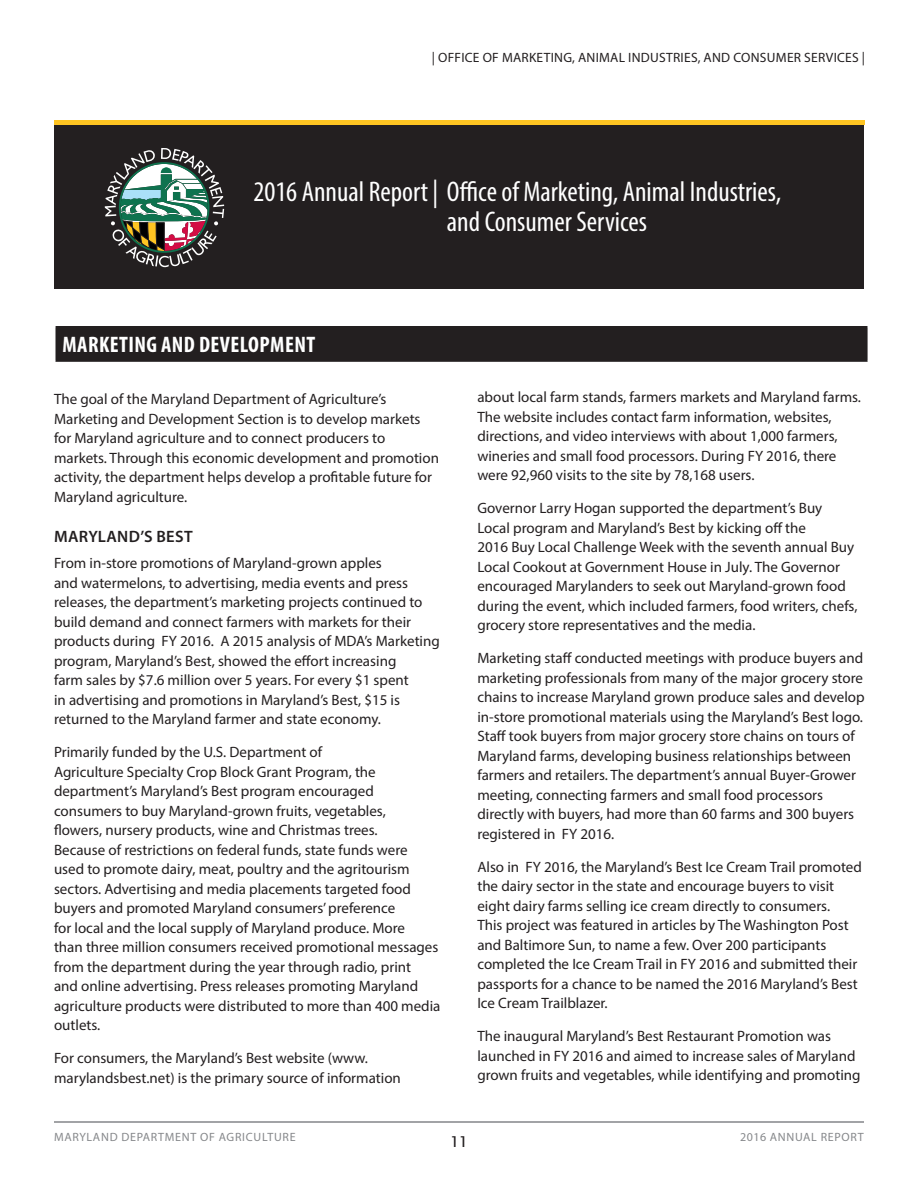
<style>
.page{position:relative;width:918px;height:1188px;background:#fff}
.page>*{position:absolute;margin:0;border:0;box-sizing:border-box;transform-origin:0 0}
.subhead_1{font:condensed 28.5px/30px "Myriad Pro";color:#fff}
.Chapter_Header{font:700 condensed 22.5px "Myriad Pro";letter-spacing:.02em;color:#fff}
.subhead_1-2{font:600 16.5px "Myriad Pro";letter-spacing:.02em;color:#231f20}
.t1{font:15px/19.5px "Myriad Pro";color:#231f20}
.t2{font:500 15px "Avant Garde IT Cby BT";color:#231f20}
.t3{font:13.5px "Myriad Pro";letter-spacing:.02em;color:#231f20}
.t4{font:12px "Myriad Pro";letter-spacing:.06em;color:#86888b}
</style>
<div class="page">
<hr style="left:54px;top:1121px;width:810px;height:2px;background:#848689">
<div style="left:54px;top:124px;width:810px;height:164px;background:#231f20"></div>
<hr style="left:54px;top:121px;width:810px;height:4px;background:#fec422">
<svg style="left:105px;top:148px;width:119px;height:119px"></svg>
<div style="left:56px;top:327px;width:811px;height:34px;background:#231f20"></div>
<hr style="left:56px;top:326px;width:812px;height:2px;background:#231f20">
<hr style="left:866px;top:328px;width:2px;height:32px;background:#231f20">
<hr style="left:56px;top:360px;width:812px;height:2px;background:#231f20">
<p class="t3" style="left:432px;top:49px;width:435px">| OFFICE OF MARKETING, ANIMAL INDUSTRIES, AND CONSUMER SERVICES |</p>
<p class="subhead_1" style="left:447px;top:176px;width:336px;text-indent:-194px">2016 Annual Report | Office of Marketing, Animal Industries, and Consumer Services</p>
<p class="Chapter_Header" style="left:62px;top:331px;width:254px">MARKETING AND DEVELOPMENT</p>
<p class="t1" style="left:54px;top:389px;width:387px">The goal of the Maryland Department of Agriculture’s Marketing and Development Section is to develop markets for Maryland agriculture and to connect producers to markets. Through this economic development and promotion activity, the department helps develop a profitable future for Maryland agriculture.</p>
<p class="subhead_1-2" style="left:54px;top:526px;width:140px">MARYLAND’S BEST</p>
<p class="t1" style="left:54px;top:553px;width:387px">From in-store promotions of Maryland-grown apples<br>and watermelons, to advertising, media events and press releases, the department’s marketing projects continued to build demand and connect farmers with markets for their products during FY 2016. A 2015 analysis of MDA’s Marketing program, Maryland’s Best, showed the effort increasing<br>farm sales by $7.6 million over 5 years. For every $1 spent<br>in advertising and promotions in Maryland’s Best, $15 is returned to the Maryland farmer and state economy.</p>
<p class="t1" style="left:54px;top:742px;width:388px">Primarily funded by the U.S. Department of<br>Agriculture Specialty Crop Block Grant Program, the department’s Maryland’s Best program encouraged consumers to buy Maryland-grown fruits, vegetables,<br>flowers, nursery products, wine and Christmas trees.<br>Because of restrictions on federal funds, state funds were used to promote dairy, meat, poultry and the agritourism sectors. Advertising and media placements targeted food buyers and promoted Maryland consumers’ preference<br>for local and the local supply of Maryland produce. More<br>than three million consumers received promotional messages from the department during the year through radio, print<br>and online advertising. Press releases promoting Maryland agriculture products were distributed to more than 400 media outlets.</p>
<p class="t1" style="left:54px;top:1048px;width:348px">For consumers, the Maryland’s Best website (www. marylandsbest.net) is the primary source of information</p>
<p class="t1" style="left:477px;top:387px;width:385px">about local farm stands, farmers markets and Maryland farms.<br>The website includes contact farm information, websites, directions, and video interviews with about 1,000 farmers, wineries and small food processors. During FY 2016, there were 92,960 visits to the site by 78,168 users.</p>
<p class="t1" style="left:477px;top:498px;width:382px">Governor Larry Hogan supported the department’s Buy Local program and Maryland’s Best by kicking off the<br>2016 Buy Local Challenge Week with the seventh annual Buy Local Cookout at Government House in July. The Governor encouraged Marylanders to seek out Maryland-grown food during the event, which included farmers, food writers, chefs, grocery store representatives and the media.</p>
<p class="t1" style="left:477px;top:648px;width:389px">Marketing staff conducted meetings with produce buyers and marketing professionals from many of the major grocery store chains to increase Maryland grown produce sales and develop in-store promotional materials using the Maryland’s Best logo.<br>Staff took buyers from major grocery store chains on tours of Maryland farms, developing business relationships between farmers and retailers. The department’s annual Buyer-Grower meeting, connecting farmers and small food processors directly with buyers, had more than 60 farms and 300 buyers registered in FY 2016.</p>
<p class="t1" style="left:477px;top:857px;width:386px">Also in FY 2016, the Maryland’s Best Ice Cream Trail promoted the dairy sector in the state and encourage buyers to visit eight dairy farms selling ice cream directly to consumers.<br>This project was featured in articles by The Washington Post and Baltimore Sun, to name a few. Over 200 participants completed the Ice Cream Trail in FY 2016 and submitted their passports for a chance to be named the 2016 Maryland’s Best Ice Cream Trailblazer.</p>
<p class="t1" style="left:477px;top:1026px;width:385px">The inaugural Maryland’s Best Restaurant Promotion was launched in FY 2016 and aimed to increase sales of Maryland grown fruits and vegetables, while identifying and promoting</p>
<p class="t4" style="left:54px;top:1129px;width:243px">MARYLAND DEPARTMENT OF AGRICULTURE</p>
<p class="t4" style="left:740px;top:1129px;width:125px">2016 ANNUAL REPORT</p>
<p class="t2" style="left:450px;top:1132px;width:19px">11</p>
</div>
